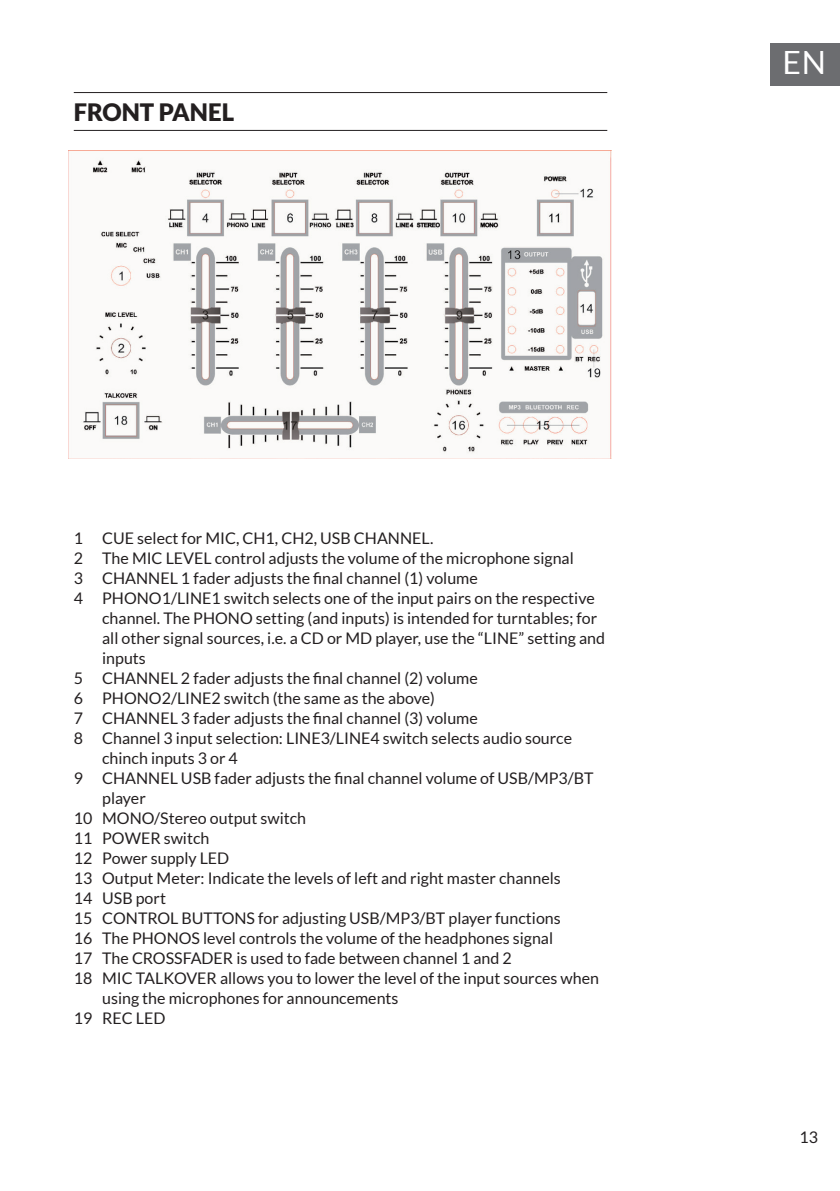
<style>
.page{position:relative;width:840px;height:1191px;background:#fff}
.page>*{position:absolute;margin:0;border:0;box-sizing:border-box;transform-origin:0 0}
.t1{font:32px "Lato";color:#fff}
.t2{font:900 24px "Lato";color:#231f20}
.t3{font:16px "Lato";color:#231f20}
</style>
<div class="page">
<div style="left:770px;top:43px;width:69px;height:42px;background:#6c6d70"></div>
<hr style="left:74px;top:92px;width:533px;height:1px;background:#231f20">
<hr style="left:74px;top:130px;width:533px;height:1px;background:#231f20">
<img style="left:68px;top:150px;width:543px;height:308px">
<h2 class="t2" style="left:74px;top:99px;width:162px">FRONT PANEL</h2>
<p class="t3" style="left:74px;top:529px;width:361px">1 CUE select for MIC, CH1, CH2, USB CHANNEL.</p>
<p class="t3" style="left:74px;top:549px;width:501px">2 The MIC LEVEL control adjusts the volume of the microphone signal</p>
<p class="t3" style="left:74px;top:569px;width:405px">3 CHANNEL 1 fader adjusts the final channel (1) volume</p>
<p class="t3" style="left:74px;top:589px;width:522px">4 PHONO1/LINE1 switch selects one of the input pairs on the respective</p>
<p class="t3" style="left:102px;top:609px;width:496px">channel. The PHONO setting (and inputs) is intended for turntables; for</p>
<p class="t3" style="left:102px;top:629px;width:504px">all other signal sources, i.e. a CD or MD player, use the “LINE” setting and</p>
<p class="t3" style="left:102px;top:649px;width:45px">inputs</p>
<p class="t3" style="left:74px;top:669px;width:405px">5 CHANNEL 2 fader adjusts the final channel (2) volume</p>
<p class="t3" style="left:74px;top:689px;width:362px">6 PHONO2/LINE2 switch (the same as the above)</p>
<p class="t3" style="left:74px;top:709px;width:405px">7 CHANNEL 3 fader adjusts the final channel (3) volume</p>
<p class="t3" style="left:74px;top:729px;width:499px">8 Channel 3 input selection: LINE3/LINE4 switch selects audio source</p>
<p class="t3" style="left:102px;top:749px;width:137px">chinch inputs 3 or 4</p>
<p class="t3" style="left:74px;top:769px;width:521px">9 CHANNEL USB fader adjusts the final channel volume of USB/MP3/BT</p>
<p class="t3" style="left:102px;top:789px;width:45px">player</p>
<p class="t3" style="left:74px;top:809px;width:234px">10 MONO/Stereo output switch</p>
<p class="t3" style="left:74px;top:829px;width:137px">11 POWER switch</p>
<p class="t3" style="left:74px;top:849px;width:157px">12 Power supply LED</p>
<p class="t3" style="left:74px;top:869px;width:488px">13 Output Meter: Indicate the levels of left and right master channels</p>
<p class="t3" style="left:74px;top:889px;width:94px">14 USB port</p>
<p class="t3" style="left:74px;top:909px;width:488px">15 CONTROL BUTTONS for adjusting USB/MP3/BT player functions</p>
<p class="t3" style="left:74px;top:929px;width:480px">16 The PHONOS level controls the volume of the headphones signal</p>
<p class="t3" style="left:74px;top:949px;width:439px">17 The CROSSFADER is used to fade between channel 1 and 2</p>
<p class="t3" style="left:74px;top:969px;width:526px">18 MIC TALKOVER allows you to lower the level of the input sources when</p>
<p class="t3" style="left:102px;top:989px;width:298px">using the microphones for announcements</p>
<p class="t3" style="left:74px;top:1009px;width:93px">19 REC LED</p>
<h1 class="t1" style="left:782px;top:45px;width:45px">EN</h1>
<p class="t3" style="left:799px;top:1128px;width:20px">13</p>
</div>
